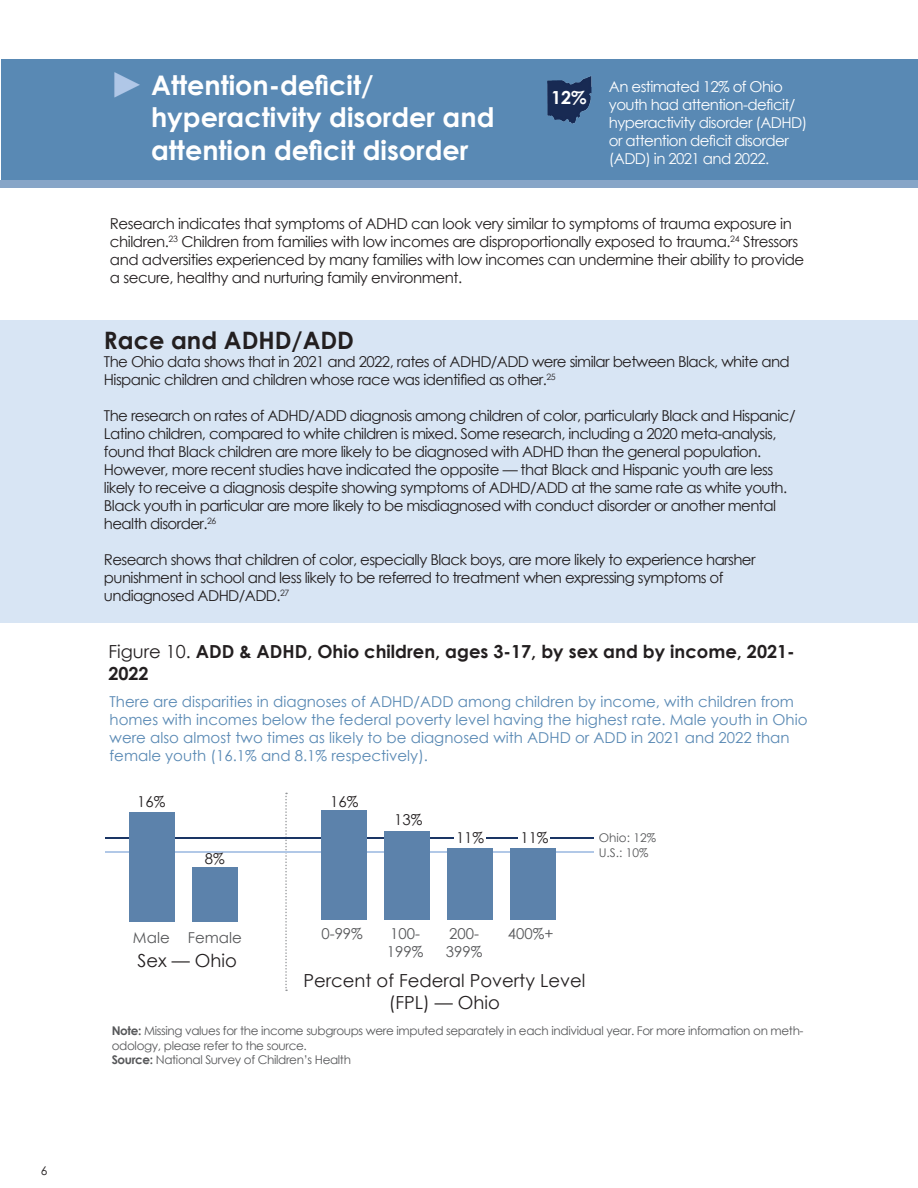
<style>
.page{position:relative;width:918px;height:1188px;background:#fff}
.page>*{position:absolute;margin:0;border:0;box-sizing:border-box;transform-origin:0 0}
.t1{font:700 36px "Century Gothic";color:#b0c7e7}
.t2{font:700 27px/32.4px "Century Gothic";color:#fff}
.t3{font:700 24px "Century Gothic";color:#231f20}
.t4{font:700 18px/21.6px "Century Gothic";color:#231f20}
.t5{font:18px/21.6px "Century Gothic";color:#231f20;text-align:center}
.t6{font:700 18px "Century Gothic";color:#fff}
.t7{font:15px/18px "Century Gothic";letter-spacing:-.04em;color:#231f20}
.t8{font:15px/18px "Century Gothic";color:#5989b4}
.t9{font:15px/18px "Century Gothic";letter-spacing:-.04em;color:#fff}
.t10{font:15px/18px "Century Gothic";color:#57585a}
.t11{font:12px/14.4px "Century Gothic";letter-spacing:-.03em;color:#57585a}
.t12{font:12px "Century Gothic Pro";color:#231f20}
.s1{font-weight:400}
.s2{font-weight:700}
</style>
<div class="page">
<div style="left:1px;top:320px;width:917px;height:303px;background:#d8e5f4"></div>
<div style="left:1px;top:59px;width:917px;height:121px;background:#5989b4"></div>
<div style="left:1px;top:180px;width:917px;height:8px;background:#87a5c7"></div>
<img style="left:547px;top:76px;width:45px;height:48px">
<svg style="left:285px;top:793px;width:2px;height:198px"></svg>
<hr style="left:105px;top:852px;width:488px;height:1px;background:#b1c8e7">
<hr style="left:105px;top:838px;width:488px;height:1px;background:#1a3564">
<div style="left:322px;top:810px;width:45px;height:110px;background:#5c82ab"></div>
<div style="left:385px;top:831px;width:45px;height:89px;background:#5c82ab"></div>
<div style="left:448px;top:848px;width:45px;height:72px;background:#5c82ab"></div>
<div style="left:510px;top:848px;width:46px;height:72px;background:#5c82ab"></div>
<div style="left:192px;top:867px;width:45px;height:55px;background:#5c82ab"></div>
<div style="left:454px;top:831px;width:32px;height:12px;background:#fff"></div>
<div style="left:129px;top:812px;width:45px;height:110px;background:#5c82ab"></div>
<div style="left:519px;top:831px;width:31px;height:12px;background:#fff"></div>
<p class="t12" style="left:41px;top:1163px;width:8px">6</p>
<h1 class="t1" style="left:109px;top:57px;width:37px">►</h1>
<p class="t9" style="left:609px;top:78px;width:200px">An estimated 12% of Ohio youth had attention-deficit/ hyperactivity disorder (ADHD) or attention deficit disorder (ADD) in 2021 and 2022.</p>
<h2 class="t2" style="left:151px;top:68px;width:345px">Attention-deficit/ hyperactivity disorder and attention deficit disorder</h2>
<p class="t6" style="left:551px;top:84px;width:37px">12%</p>
<p class="t7" style="left:110px;top:214px;width:696px">Research indicates that symptoms of ADHD can look very similar to symptoms of trauma exposure in children.<sup>23</sup> Children from families with low incomes are disproportionally exposed to trauma.<sup>24</sup> Stressors and adversities experienced by many families with low incomes can undermine their ability to provide a secure, healthy and nurturing family environment.</p>
<h3 class="t3" style="left:104px;top:322px;width:252px">Race and ADHD/ADD</h3>
<p class="t7" style="left:104px;top:353px;width:687px">The Ohio data shows that in 2021 and 2022, rates of ADHD/ADD were similar between Black, white and<br>Hispanic children and children whose race was identified as other.<sup>25</sup></p>
<p class="t7" style="left:104px;top:407px;width:693px">The research on rates of ADHD/ADD diagnosis among children of color, particularly Black and Hispanic/ Latino children, compared to white children is mixed. Some research, including a 2020 meta-analysis, found that Black children are more likely to be diagnosed with ADHD than the general population.<br>However, more recent studies have indicated the opposite — that Black and Hispanic youth are less likely to receive a diagnosis despite showing symptoms of ADHD/ADD at the same rate as white youth.<br>Black youth in particular are more likely to be misdiagnosed with conduct disorder or another mental health disorder.<sup>26</sup></p>
<p class="t7" style="left:104px;top:551px;width:653px">Research shows that children of color, especially Black boys, are more likely to experience harsher punishment in school and less likely to be referred to treatment when expressing symptoms of undiagnosed ADHD/ADD.<sup>27</sup></p>
<p class="t4" style="left:108px;top:640px;width:688px"><span class="s1">Figure 10.</span> ADD &amp; ADHD, Ohio children, ages 3-17, by sex and by income, 2021-<br>2022</p>
<p class="t8" style="left:110px;top:692px;width:699px">There are disparities in diagnoses of ADHD/ADD among children by income, with children from homes with incomes below the federal poverty level having the highest rate. Male youth in Ohio were also almost two times as likely to be diagnosed with ADHD or ADD in 2021 and 2022 than female youth (16.1% and 8.1% respectively).</p>
<p class="t7" style="left:137px;top:792px;width:30px">16%</p>
<p class="t7" style="left:330px;top:792px;width:30px">16%</p>
<p class="t7" style="left:205px;top:849px;width:21px">8%</p>
<p class="t7" style="left:394px;top:810px;width:30px">13%</p>
<p class="t7" style="left:520px;top:828px;width:30px">11%</p>
<p class="t7" style="left:456px;top:828px;width:30px">11%</p>
<p class="t11" style="left:599px;top:829px;width:59px;line-height:15.5px">Ohio: 12%<br>U.S.: 10%</p>
<p class="t10" style="left:133px;top:928px;width:110px">Male Female</p>
<p class="t10" style="left:508px;top:924px;width:47px">400%+</p>
<p class="t10" style="left:321px;top:925px;width:43px">0-99%</p>
<p class="t10" style="left:387px;top:924px;width:38px">100-<br>199%</p>
<p class="t10" style="left:446px;top:925px;width:38px">200-<br>399%</p>
<p class="t5" style="left:138px;top:949px;width:101px">Sex — Ohio</p>
<p class="t5" style="left:303px;top:969px;width:283px">Percent of Federal Poverty Level (FPL) — Ohio</p>
<p class="t11" style="left:112px;top:1024px;width:693px"><span class="s2">Note:</span> Missing values for the income subgroups were imputed separately in each individual year. For more information on meth&shy;odology, please refer to the source.<br><span class="s2">Source:</span> National Survey of Children’s Health</p>
</div>
